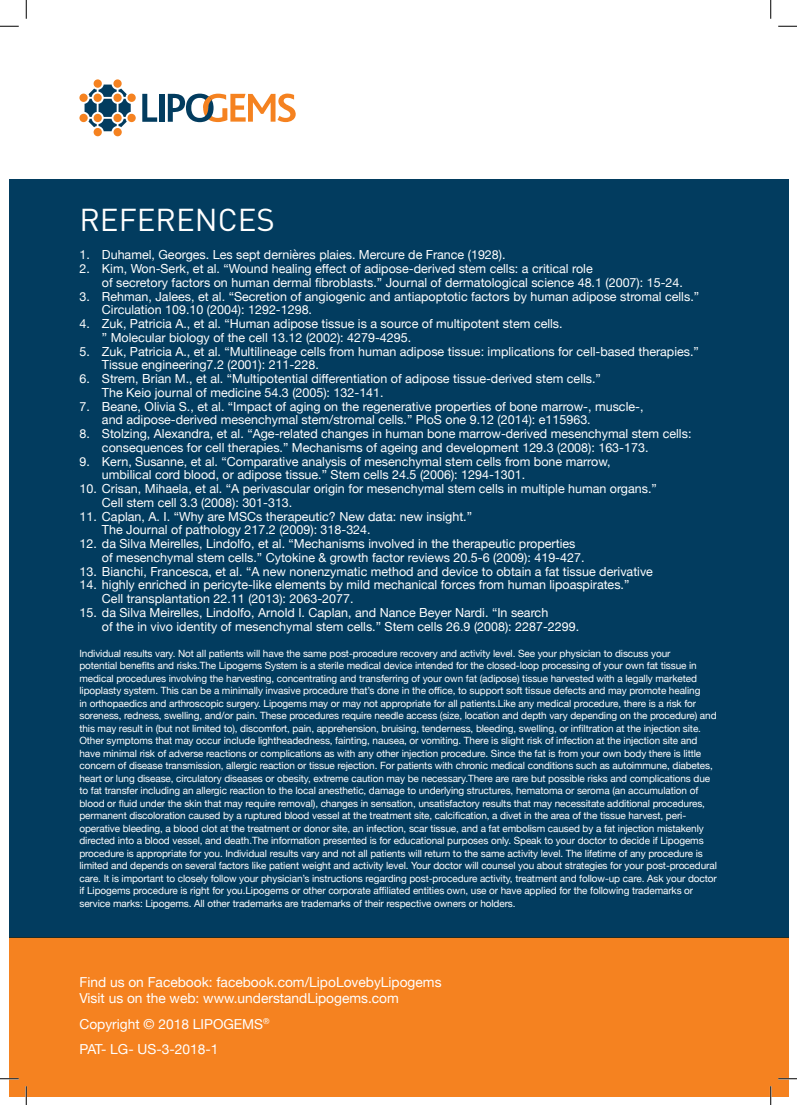
<style>
.page{position:relative;width:797px;height:1105px;background:#fff}
.page>*{position:absolute;margin:0;border:0;box-sizing:border-box;transform-origin:0 0}
.t1{font:31.25px "DIN";color:#fff}
.t2{font:13.75px/16.5px "Helvetica Neue";color:#fff}
.t3{font:12.5px/13.8px "Helvetica Neue";color:#fff}
.t4{font:10px/12.5px "Helvetica Neue";letter-spacing:-.01em;color:#fff}
</style>
<div class="page">
<div style="left:9px;top:179px;width:779px;height:758px;background:#023c5f"></div>
<div style="left:9px;top:937px;width:779px;height:159px;background:#f58220"></div>
<div style="left:93px;top:94px;width:9px;height:8px;background:#f58220;border-radius:50%"></div>
<div style="left:113px;top:94px;width:9px;height:8px;background:#f58220;border-radius:50%"></div>
<div style="left:94px;top:79px;width:8px;height:9px;background:#f58220;border-radius:50%"></div>
<div style="left:113px;top:79px;width:9px;height:9px;background:#f58220;border-radius:50%"></div>
<div style="left:127px;top:94px;width:9px;height:8px;background:#f58220;border-radius:50%"></div>
<div style="left:79px;top:94px;width:9px;height:8px;background:#f58220;border-radius:50%"></div>
<div style="left:94px;top:114px;width:8px;height:8px;background:#f58220;border-radius:50%"></div>
<div style="left:113px;top:114px;width:9px;height:8px;background:#f58220;border-radius:50%"></div>
<div style="left:94px;top:128px;width:8px;height:8px;background:#f58220;border-radius:50%"></div>
<div style="left:113px;top:128px;width:9px;height:8px;background:#f58220;border-radius:50%"></div>
<div style="left:127px;top:114px;width:9px;height:8px;background:#f58220;border-radius:50%"></div>
<div style="left:79px;top:114px;width:9px;height:8px;background:#f58220;border-radius:50%"></div>
<svg style="left:85px;top:99px;width:12px;height:18px"></svg>
<svg style="left:88px;top:89px;width:9px;height:8px"></svg>
<svg style="left:99px;top:85px;width:18px;height:12px"></svg>
<svg style="left:88px;top:119px;width:9px;height:8px"></svg>
<svg style="left:118px;top:89px;width:9px;height:8px"></svg>
<svg style="left:99px;top:99px;width:18px;height:18px"></svg>
<svg style="left:118px;top:99px;width:13px;height:18px"></svg>
<svg style="left:118px;top:119px;width:9px;height:8px"></svg>
<svg style="left:99px;top:119px;width:18px;height:12px"></svg>
<div style="left:159px;top:94px;width:5px;height:28px;background:#023c5f"></div>
<svg style="left:142px;top:94px;width:15px;height:28px"></svg>
<svg style="left:168px;top:93px;width:128px;height:29px"></svg>
<svg style="left:0;top:25px;width:19px;height:2px"></svg>
<svg style="left:778px;top:25px;width:19px;height:2px"></svg>
<svg style="left:0;top:1078px;width:19px;height:1px"></svg>
<svg style="left:778px;top:1078px;width:19px;height:1px"></svg>
<svg style="left:25px;top:0;width:2px;height:19px"></svg>
<svg style="left:25px;top:1086px;width:2px;height:19px"></svg>
<svg style="left:770px;top:0;width:1px;height:19px"></svg>
<svg style="left:770px;top:1086px;width:1px;height:19px"></svg>
<h1 class="t1" style="left:79px;top:200px;width:197px">REFERENCES</h1>
<p class="t3" style="left:79px;top:249px;width:427px">1. Duhamel, Georges. Les sept dernières plaies. Mercure de France (1928).</p>
<p class="t3" style="left:102px;top:263px;width:582px;text-indent:-22px">2. Kim, Won-Serk, et al. “Wound healing effect of adipose-derived stem cells: a critical role<br>of secretory factors on human dermal fibroblasts.” Journal of dermatological science 48.1 (2007): 15-24.</p>
<p class="t3" style="left:102px;top:290px;width:598px;text-indent:-22px">3. Rehman, Jalees, et al. “Secretion of angiogenic and antiapoptotic factors by human adipose stromal cells.”<br>Circulation 109.10 (2004): 1292-1298.</p>
<p class="t3" style="left:102px;top:318px;width:462px;text-indent:-22px">4. Zuk, Patricia A., et al. “Human adipose tissue is a source of multipotent stem cells. ” Molecular biology of the cell 13.12 (2002): 4279-4295.</p>
<p class="t3" style="left:102px;top:345px;width:598px;text-indent:-22px">5. Zuk, Patricia A., et al. “Multilineage cells from human adipose tissue: implications for cell-based therapies.”<br>Tissue engineering7.2 (2001): 211-228.</p>
<p class="t3" style="left:102px;top:373px;width:500px;text-indent:-22px">6. Strem, Brian M., et al. “Multipotential differentiation of adipose tissue-derived stem cells.”<br>The Keio journal of medicine 54.3 (2005): 132-141.</p>
<p class="t3" style="left:102px;top:400px;width:543px;text-indent:-22px">7. Beane, Olivia S., et al. “Impact of aging on the regenerative properties of bone marrow-, muscle-, and adipose-derived mesenchymal stem/stromal cells.” PloS one 9.12 (2014): e115963.</p>
<p class="t3" style="left:102px;top:428px;width:591px;text-indent:-22px">8. Stolzing, Alexandra, et al. “Age-related changes in human bone marrow-derived mesenchymal stem cells: consequences for cell therapies.” Mechanisms of ageing and development 129.3 (2008): 163-173.</p>
<p class="t3" style="left:102px;top:455px;width:510px;text-indent:-22px">9. Kern, Susanne, et al. “Comparative analysis of mesenchymal stem cells from bone marrow, umbilical cord blood, or adipose tissue.” Stem cells 24.5 (2006): 1294-1301.</p>
<p class="t3" style="left:102px;top:483px;width:556px;text-indent:-22px">10. Crisan, Mihaela, et al. “A perivascular origin for mesenchymal stem cells in multiple human organs.”<br>Cell stem cell 3.3 (2008): 301-313.</p>
<p class="t3" style="left:102px;top:510px;width:371px;text-indent:-22px">11. Caplan, A. I. “Why are MSCs therapeutic? New data: new insight.”<br>The Journal of pathology 217.2 (2009): 318-324.</p>
<p class="t3" style="left:102px;top:538px;width:484px;text-indent:-22px">12. da Silva Meirelles, Lindolfo, et al. “Mechanisms involved in the therapeutic properties of mesenchymal stem cells.” Cytokine &amp; growth factor reviews 20.5-6 (2009): 419-427.</p>
<p class="t3" style="left:79px;top:565px;width:575px">13. Bianchi, Francesca, et al. “A new nonenzymatic method and device to obtain a fat tissue derivative</p>
<p class="t3" style="left:102px;top:579px;width:529px;text-indent:-22px">14. highly enriched in pericyte-like elements by mild mechanical forces from human lipoaspirates.”<br>Cell transplantation 22.11 (2013): 2063-2077.</p>
<p class="t3" style="left:102px;top:606px;width:479px;text-indent:-22px">15. da Silva Meirelles, Lindolfo, Arnold I. Caplan, and Nance Beyer Nardi. “In search<br>of the in vivo identity of mesenchymal stem cells.” Stem cells 26.9 (2008): 2287-2299.</p>
<p class="t4" style="left:79px;top:648px;width:639px">Individual results vary. Not all patients will have the same post-procedure recovery and activity level. See your physician to discuss your<br>potential benefits and risks.The Lipogems System is a sterile medical device intended for the closed-loop processing of your own fat tissue in medical procedures involving the harvesting, concentrating and transferring of your own fat (adipose) tissue harvested with a legally marketed lipoplasty system. This can be a minimally invasive procedure that’s done in the office, to support soft tissue defects and may promote healing<br>in orthopaedics and arthroscopic surgery. Lipogems may or may not appropriate for all patients.Like any medical procedure, there is a risk for soreness, redness, swelling, and/or pain. These procedures require needle access (size, location and depth vary depending on the procedure) and this may result in (but not limited to), discomfort, pain, apprehension, bruising, tenderness, bleeding, swelling, or infiltration at the injection site.<br>Other symptoms that may occur include lightheadedness, fainting, nausea, or vomiting. There is slight risk of infection at the injection site and have minimal risk of adverse reactions or complications as with any other injection procedure. Since the fat is from your own body there is little concern of disease transmission, allergic reaction or tissue rejection. For patients with chronic medical conditions such as autoimmune, diabetes, heart or lung disease, circulatory diseases or obesity, extreme caution may be necessary.There are rare but possible risks and complications due to fat transfer including an allergic reaction to the local anesthetic, damage to underlying structures, hematoma or seroma (an accumulation of blood or fluid under the skin that may require removal), changes in sensation, unsatisfactory results that may necessitate additional procedures, permanent discoloration caused by a ruptured blood vessel at the treatment site, calcification, a divet in the area of the tissue harvest, peri&shy;operative bleeding, a blood clot at the treatment or donor site, an infection, scar tissue, and a fat embolism caused by a fat injection mistakenly directed into a blood vessel, and death.The information presented is for educational purposes only. Speak to your doctor to decide if Lipogems procedure is appropriate for you. Individual results vary and not all patients will return to the same activity level. The lifetime of any procedure is limited and depends on several factors like patient weight and activity level. Your doctor will counsel you about strategies for your post-procedural care. It is important to closely follow your physician’s instructions regarding post-procedure activity, treatment and follow-up care. Ask your doctor if Lipogems procedure is right for you.Lipogems or other corporate affiliated entities own, use or have applied for the following trademarks or service marks: Lipogems. All other trademarks are trademarks of their respective owners or holders.</p>
<h2 class="t2" style="left:79px;top:974px;width:363px">Find us on Facebook: facebook.com/LipoLovebyLipogems<br>Visit us on the web: www.understandLipogems.com</h2>
<h2 class="t2" style="left:79px;top:1012px;width:192px;line-height:25.2px">Copyright © 2018 LIPOGEMS<sup>®<br></sup>PAT- LG- US-3-2018-1</h2>
</div>
